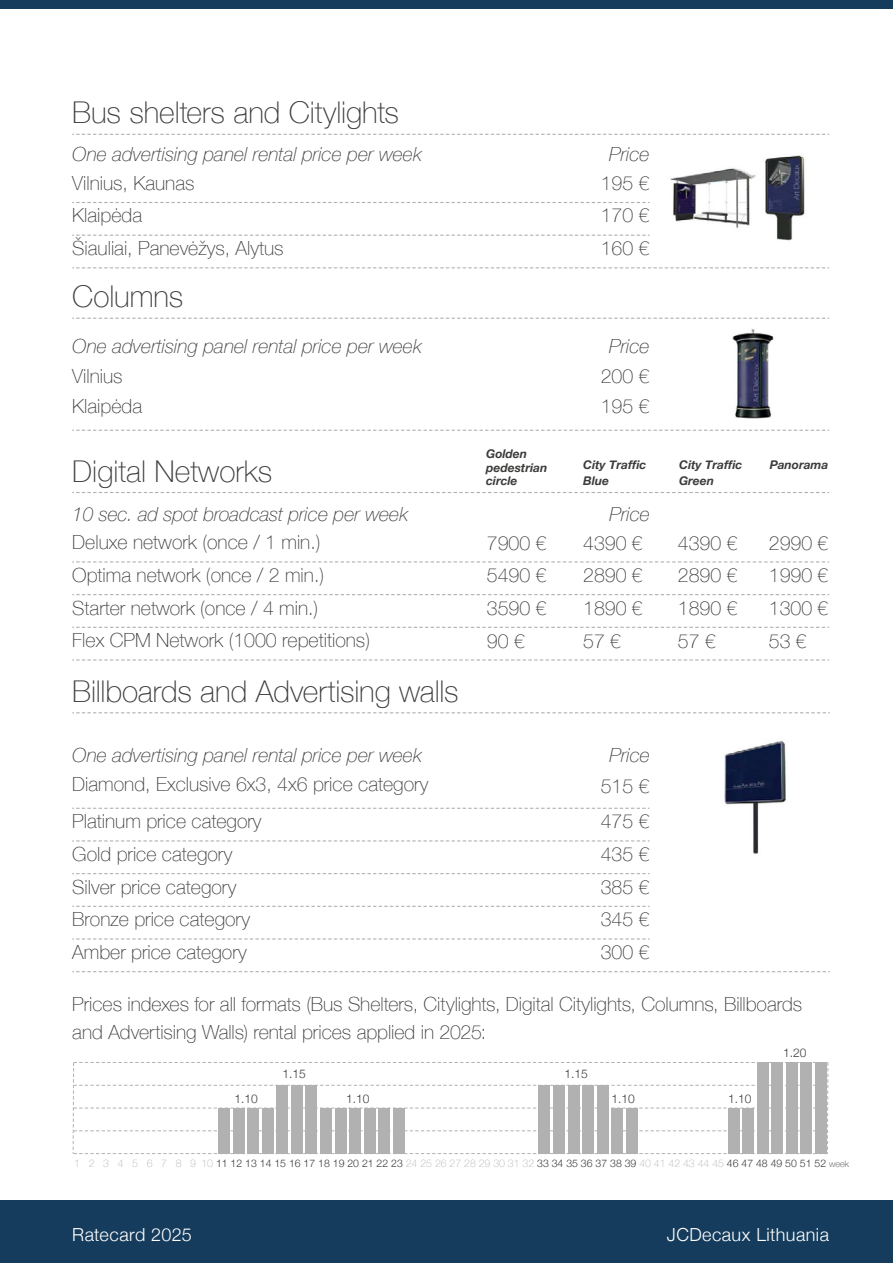
<style>
.page{position:relative;width:893px;height:1263px;background:#fff}
.page>*{position:absolute;margin:0;border:0;box-sizing:border-box;transform-origin:0 0}
.t1{font:100 30px "Helvetica Neue";color:#3c3c3b}
.t2{font:100 19.5px/32.7px "Helvetica Neue";color:#3c3c3b}
.t3{font:italic 100 19.5px "Helvetica Neue";color:#3c3c3b}
.t4{font:300 18px "Helvetica Neue";letter-spacing:.02em;color:#fff}
.t5{font:italic 700 12px/13.5px "Helvetica Neue";color:#3c3c3b}
.t6{font:300 12px "Helvetica Neue";color:#3c3c3b}
.t7{font:300 10.5px "Helvetica Neue";color:#3c3c3b}
.s1{font-weight:100;color:#b1b1b1}
.s2{font-weight:100;font-size:9px}
</style>
<div class="page">
<div style="left:0;top:0;width:893px;height:9px;background:#153c5c"></div>
<div style="left:0;top:1200px;width:893px;height:63px;background:#153c5c"></div>
<svg style="left:72px;top:267px;width:757px;height:1px"></svg>
<svg style="left:72px;top:235px;width:577px;height:1px"></svg>
<svg style="left:72px;top:202px;width:577px;height:1px"></svg>
<svg style="left:72px;top:134px;width:757px;height:1px"></svg>
<img style="left:670px;top:155px;width:135px;height:86px">
<svg style="left:72px;top:873px;width:577px;height:1px"></svg>
<svg style="left:72px;top:906px;width:577px;height:1px"></svg>
<svg style="left:72px;top:938px;width:577px;height:1px"></svg>
<svg style="left:72px;top:971px;width:758px;height:1px"></svg>
<svg style="left:72px;top:712px;width:758px;height:1px"></svg>
<svg style="left:72px;top:840px;width:577px;height:1px"></svg>
<svg style="left:72px;top:808px;width:577px;height:1px"></svg>
<img style="left:724px;top:741px;width:62px;height:113px">
<svg style="left:72px;top:430px;width:757px;height:1px"></svg>
<svg style="left:72px;top:318px;width:757px;height:1px"></svg>
<img style="left:732px;top:329px;width:42px;height:90px">
<svg style="left:72px;top:627px;width:757px;height:1px"></svg>
<svg style="left:72px;top:659px;width:757px;height:1px"></svg>
<svg style="left:72px;top:594px;width:757px;height:1px"></svg>
<svg style="left:72px;top:561px;width:757px;height:1px"></svg>
<svg style="left:72px;top:492px;width:757px;height:1px"></svg>
<svg style="left:72px;top:1062px;width:757px;height:92px"></svg>
<div style="left:815px;top:1062px;width:12px;height:91px;background:#b1b1b1"></div>
<div style="left:801px;top:1062px;width:11px;height:91px;background:#b1b1b1"></div>
<div style="left:786px;top:1062px;width:11px;height:91px;background:#b1b1b1"></div>
<div style="left:772px;top:1062px;width:11px;height:91px;background:#b1b1b1"></div>
<div style="left:757px;top:1062px;width:11px;height:91px;background:#b1b1b1"></div>
<div style="left:742px;top:1108px;width:12px;height:45px;background:#b1b1b1"></div>
<div style="left:728px;top:1108px;width:11px;height:45px;background:#b1b1b1"></div>
<div style="left:626px;top:1108px;width:11px;height:45px;background:#b1b1b1"></div>
<div style="left:611px;top:1108px;width:12px;height:45px;background:#b1b1b1"></div>
<div style="left:597px;top:1085px;width:11px;height:68px;background:#b1b1b1"></div>
<div style="left:582px;top:1085px;width:12px;height:68px;background:#b1b1b1"></div>
<div style="left:568px;top:1085px;width:11px;height:68px;background:#b1b1b1"></div>
<div style="left:553px;top:1085px;width:12px;height:68px;background:#b1b1b1"></div>
<div style="left:539px;top:1085px;width:11px;height:68px;background:#b1b1b1"></div>
<div style="left:393px;top:1108px;width:11px;height:45px;background:#b1b1b1"></div>
<div style="left:379px;top:1108px;width:11px;height:45px;background:#b1b1b1"></div>
<div style="left:364px;top:1108px;width:11px;height:45px;background:#b1b1b1"></div>
<div style="left:349px;top:1108px;width:12px;height:45px;background:#b1b1b1"></div>
<div style="left:335px;top:1108px;width:11px;height:45px;background:#b1b1b1"></div>
<div style="left:320px;top:1108px;width:12px;height:45px;background:#b1b1b1"></div>
<div style="left:306px;top:1085px;width:11px;height:68px;background:#b1b1b1"></div>
<div style="left:291px;top:1085px;width:12px;height:68px;background:#b1b1b1"></div>
<div style="left:277px;top:1085px;width:11px;height:68px;background:#b1b1b1"></div>
<div style="left:262px;top:1108px;width:11px;height:45px;background:#b1b1b1"></div>
<div style="left:248px;top:1108px;width:11px;height:45px;background:#b1b1b1"></div>
<div style="left:233px;top:1108px;width:11px;height:45px;background:#b1b1b1"></div>
<div style="left:218px;top:1108px;width:12px;height:45px;background:#b1b1b1"></div>
<h1 class="t1" style="left:72px;top:90px;width:328px">Bus shelters and Citylights</h1>
<p class="t3" style="left:72px;top:139px;width:351px">One advertising panel rental price per week</p>
<p class="t2" style="left:72px;top:166px;width:124px">Vilnius, Kaunas</p>
<p class="t2" style="left:601px;top:166px;width:50px">195 €</p>
<p class="t2" style="left:72px;top:198px;width:71px">Klaipėda</p>
<p class="t2" style="left:601px;top:198px;width:50px">170 €</p>
<p class="t2" style="left:72px;top:231px;width:213px">Šiauliai, Panevėžys, Alytus</p>
<p class="t2" style="left:601px;top:231px;width:50px">160 €</p>
<p class="t3" style="left:609px;top:139px;width:42px">Price</p>
<h1 class="t1" style="left:72px;top:274px;width:113px">Columns</h1>
<p class="t3" style="left:72px;top:331px;width:351px">One advertising panel rental price per week</p>
<p class="t2" style="left:72px;top:360px;width:71px;line-height:30.3px">Vilnius<br>Klaipėda</p>
<p class="t2" style="left:601px;top:360px;width:50px;line-height:30.3px">200 €<br>195 €</p>
<p class="t3" style="left:609px;top:331px;width:42px">Price</p>
<h1 class="t1" style="left:72px;top:448px;width:201px">Digital Networks</h1>
<p class="t3" style="left:72px;top:499px;width:338px">10 sec. ad spot broadcast price per week</p>
<p class="t2" style="left:72px;top:525px;width:299px">Deluxe network (once / 1 min.)<br>Optima network (once / 2 min.)<br>Starter network (once / 4 min.)<br>Flex CPM Network (1000 repetitions)</p>
<h1 class="t1" style="left:72px;top:668px;width:388px">Billboards and Advertising walls</h1>
<p class="t5" style="left:486px;top:447px;width:63px">Golden pedestrian circle</p>
<p class="t5" style="left:583px;top:457px;width:65px;line-height:15.9px">City Traffic<br>Blue</p>
<p class="t5" style="left:679px;top:457px;width:65px;line-height:15.9px">City Traffic<br>Green</p>
<p class="t5" style="left:770px;top:458px;width:60px">Panorama</p>
<p class="t3" style="left:609px;top:499px;width:42px">Price</p>
<p class="t2" style="left:487px;top:525px;width:61px">7900 €</p>
<p class="t2" style="left:583px;top:525px;width:61px">4390 €</p>
<p class="t2" style="left:678px;top:525px;width:61px">4390 €</p>
<p class="t2" style="left:769px;top:525px;width:61px">2990 €</p>
<p class="t2" style="left:487px;top:558px;width:61px">5490 €</p>
<p class="t2" style="left:583px;top:558px;width:61px">2890 €</p>
<p class="t2" style="left:678px;top:558px;width:61px">2890 €</p>
<p class="t2" style="left:769px;top:558px;width:61px">1990 €</p>
<p class="t2" style="left:487px;top:591px;width:61px">3590 €</p>
<p class="t2" style="left:583px;top:591px;width:61px">1890 €</p>
<p class="t2" style="left:678px;top:591px;width:61px">1890 €</p>
<p class="t2" style="left:769px;top:591px;width:61px">1300 €</p>
<p class="t2" style="left:487px;top:623px;width:39px">90 €</p>
<p class="t2" style="left:583px;top:623px;width:39px">57 €</p>
<p class="t2" style="left:678px;top:623px;width:39px">57 €</p>
<p class="t2" style="left:769px;top:623px;width:39px">53 €</p>
<p class="t3" style="left:72px;top:740px;width:351px">One advertising panel rental price per week</p>
<p class="t2" style="left:72px;top:766px;width:358px">Diamond, Exclusive 6x3, 4x6 price category</p>
<p class="t2" style="left:601px;top:769px;width:50px">515 €</p>
<p class="t2" style="left:72px;top:804px;width:191px">Platinum price category</p>
<p class="t2" style="left:601px;top:804px;width:50px">475 €</p>
<p class="t2" style="left:72px;top:837px;width:162px">Gold price category</p>
<p class="t2" style="left:601px;top:837px;width:50px">435 €</p>
<p class="t2" style="left:72px;top:869px;width:166px">Silver price category</p>
<p class="t2" style="left:601px;top:869px;width:50px">385 €</p>
<p class="t2" style="left:72px;top:902px;width:179px">Bronze price category</p>
<p class="t2" style="left:601px;top:902px;width:50px">345 €</p>
<p class="t2" style="left:72px;top:935px;width:176px">Amber price category</p>
<p class="t2" style="left:601px;top:935px;width:50px">300 €</p>
<p class="t2" style="left:72px;top:989px;width:731px;line-height:27.9px">Prices indexes for all formats (Bus Shelters, Citylights, Digital Citylights, Columns, Billboards and Advertising Walls) rental prices applied in 2025:</p>
<p class="t3" style="left:609px;top:740px;width:42px">Price</p>
<p class="t6" style="left:235px;top:1089px;width:25px">1.10</p>
<p class="t6" style="left:282px;top:1064px;width:25px">1.15</p>
<p class="t6" style="left:565px;top:1064px;width:25px">1.15</p>
<p class="t6" style="left:346px;top:1089px;width:25px">1.10</p>
<p class="t6" style="left:611px;top:1089px;width:25px">1.10</p>
<p class="t6" style="left:728px;top:1089px;width:25px">1.10</p>
<p class="t6" style="left:783px;top:1043px;width:25px">1.20</p>
<p class="t7" style="left:74px;top:1155px;width:776px"><span class="s1">1 2 3 4 5 6 7 8 9 10</span> 11 12 13 14 15 16 17 18 19 20 21 22 23 <span class="s1">24 25 26 27 28 29 30 31 32</span> 33 34 35 36 37 38 39 <span class="s1">40 41 42 43 44 45</span> 46 47 48 49 50 51 52 <span class="s2">week</span></p>
<p class="t4" style="left:72px;top:1220px;width:121px">Ratecard 2025</p>
<p class="t4" style="left:667px;top:1220px;width:164px">JCDecaux Lithuania</p>
</div>
